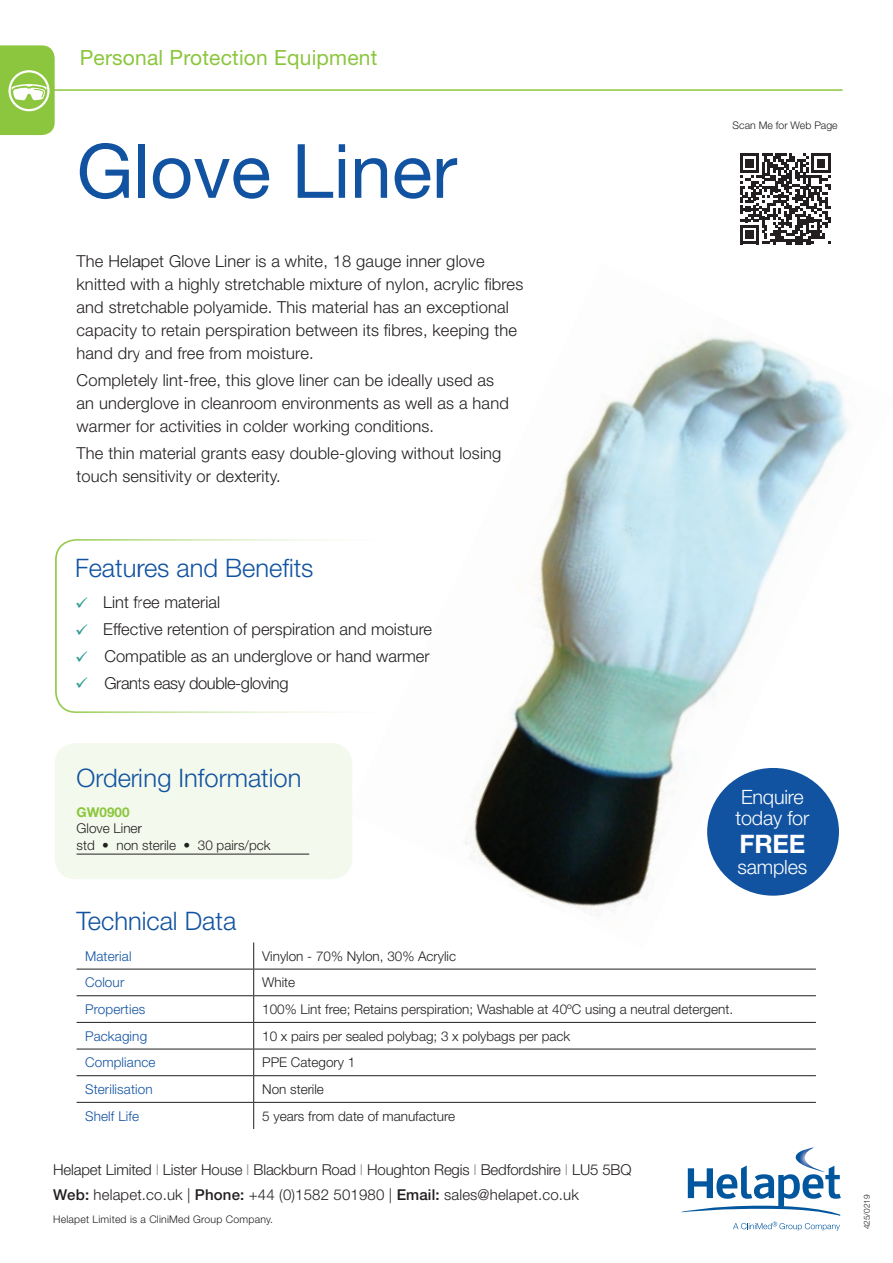
<style>
.page{position:relative;width:893px;height:1263px;background:#fff}
.page>*{position:absolute;margin:0;border:0;box-sizing:border-box;transform-origin:0 0}
.t1{font:75px "Helvetica Neue LT Std";color:#1153a1}
.t2{font:300 25.5px "Helvetica Neue LT Std";color:#1153a1}
.t3{font:700 25.5px "Helvetica Neue LT Std";color:#fff}
.t4{font:21px "Helvetica Neue LT Std";letter-spacing:.01em;color:#8bc63e}
.t5{font:300 19.8px/21px "Helvetica Neue LT Std";letter-spacing:-.01em;color:#fff}
.t6{font:300 16.5px/23px "Helvetica Neue LT Std";letter-spacing:.01em;color:#231f20}
.t7{font:300 16.5px "Helvetica Neue LT Std";letter-spacing:-.025em;color:#231f20}
.t8{font:300 15px/25.5px "Helvetica Neue LT Std";letter-spacing:-.01em;color:#231f20}
.t9{font:300 13.5px/16.5px "Helvetica Neue LT Std";color:#231f20}
.t10{font:300 13.5px "Helvetica Neue LT Std";letter-spacing:.01em;color:#1153a1}
.t11{font:700 13.5px "Helvetica Neue LT Std";color:#8bc63e}
.t12{font:300 10.5px "Helvetica Neue LT Std";letter-spacing:.02em;color:#231f20}
.t13{font:300 10.5px "Helvetica Neue LT Std";color:#231f20}
.t14{font:300 8.25px "Helvetica Neue LT Std";color:#231f20}
.s1{color:#329d94}
.s2{color:#939598}
.s3{font-weight:500}
</style>
<div class="page">
<svg style="left:681px;top:1147px;width:160px;height:69px"></svg>
<svg style="left:733px;top:1222px;width:107px;height:9px"></svg>
<div style="left:55px;top:743px;width:297px;height:136px;background:#f4f9ed;border-radius:21px"></div>
<svg style="left:740px;top:153px;width:91px;height:91px"></svg>
<hr style="left:39px;top:89px;width:804px;height:2px;background:#8bc63e">
<svg style="left:0;top:45px;width:55px;height:90px;background:#99cd56"></svg>
<div style="left:8px;top:70px;width:42px;height:41px;border:2px solid #fff;border-radius:50%"></div>
<hr style="left:77px;top:854px;width:232px;height:1px;background:#231f20">
<div style="left:55px;top:539px;width:363px;height:174px;border:2px solid #8bc63e;border-radius:20px"></div>
<div style="left:53px;top:558px;width:480px;height:131px;background:#fff"></div>
<img style="left:348px;top:336px;width:501px;height:579px">
<hr style="left:77px;top:969px;width:177px;height:1px;background:#231f20">
<hr style="left:254px;top:969px;width:562px;height:1px;background:#231f20">
<hr style="left:77px;top:995px;width:177px;height:1px;background:#231f20">
<hr style="left:254px;top:995px;width:562px;height:1px;background:#231f20">
<hr style="left:77px;top:1022px;width:177px;height:1px;background:#231f20">
<hr style="left:254px;top:1022px;width:562px;height:1px;background:#231f20">
<hr style="left:77px;top:1049px;width:177px;height:1px;background:#231f20">
<hr style="left:254px;top:1049px;width:562px;height:1px;background:#231f20">
<hr style="left:77px;top:1075px;width:177px;height:1px;background:#231f20">
<hr style="left:254px;top:1075px;width:562px;height:1px;background:#231f20">
<hr style="left:77px;top:1102px;width:177px;height:1px;background:#231f20">
<hr style="left:254px;top:1102px;width:562px;height:1px;background:#231f20">
<svg style="left:253px;top:942px;width:1px;height:187px"></svg>
<p class="t4" style="left:80px;top:45px;width:299px">Personal Protection Equipment</p>
<h1 class="t1" style="left:77px;top:126px;width:382px">Glove Liner</h1>
<p class="t6" style="left:77px;top:249px;width:448px">The Helapet Glove Liner is a white, 18 gauge inner glove knitted with a highly stretchable mixture of nylon, acrylic fibres and stretchable polyamide. This material has an exceptional capacity to retain perspiration between its fibres, keeping the hand dry and free from moisture.</p>
<p class="t6" style="left:77px;top:368px;width:434px">Completely lint-free, this glove liner can be ideally used as an underglove in cleanroom environments as well as a hand warmer for activities in colder working conditions.</p>
<p class="t6" style="left:77px;top:441px;width:426px">The thin material grants easy double-gloving without losing touch sensitivity or dexterity.</p>
<h2 class="t2" style="left:75px;top:553px;width:240px">Features and Benefits</h2>
<p class="t6" style="left:75px;top:591px;width:147px"><span class="s1">✓</span> Lint free material</p>
<p class="t6" style="left:75px;top:617px;width:359px"><span class="s1">✓</span> Effective retention of perspiration and moisture</p>
<p class="t6" style="left:75px;top:644px;width:356px"><span class="s1">✓</span> Compatible as an underglove or hand warmer</p>
<p class="t7" style="left:75px;top:673px;width:215px"><span class="s1">✓</span> Grants easy double-gloving</p>
<p class="t13" style="left:733px;top:119px;width:107px">Scan Me for Web Page</p>
<h2 class="t2" style="left:77px;top:762px;width:226px">Ordering Information</h2>
<p class="t11" style="left:77px;top:803px;width:55px">GW0900</p>
<p class="t9" style="left:77px;top:820px;width:196px">Glove Liner<br>std • non sterile • 30 pairs/pck</p>
<h2 class="t2" style="left:77px;top:906px;width:161px">Technical Data</h2>
<p class="t5" style="left:736px;top:786px;width:75px">Enquire today for</p>
<h2 class="t3" style="left:739px;top:828px;width:67px">FREE</h2>
<p class="t5" style="left:738px;top:856px;width:71px">samples</p>
<p class="t10" style="left:85px;top:947px;width:48px">Material</p>
<p class="t9" style="left:262px;top:947px;width:195px">Vinylon - 70% Nylon, 30% Acrylic</p>
<p class="t10" style="left:85px;top:974px;width:41px">Colour</p>
<p class="t9" style="left:262px;top:974px;width:34px">White</p>
<p class="t10" style="left:85px;top:1001px;width:62px">Properties</p>
<p class="t9" style="left:262px;top:1000px;width:472px">100% Lint free; Retains perspiration; Washable at 40ºC using a neutral detergent.</p>
<p class="t10" style="left:85px;top:1027px;width:64px">Packaging</p>
<p class="t9" style="left:262px;top:1027px;width:310px">10 x pairs per sealed polybag; 3 x polybags per pack</p>
<p class="t10" style="left:85px;top:1054px;width:72px">Compliance</p>
<p class="t9" style="left:262px;top:1054px;width:95px">PPE Category 1</p>
<p class="t10" style="left:85px;top:1081px;width:69px">Sterilisation</p>
<p class="t9" style="left:262px;top:1080px;width:63px">Non sterile</p>
<p class="t10" style="left:85px;top:1107px;width:55px">Shelf Life</p>
<p class="t9" style="left:262px;top:1107px;width:194px">5 years from date of manufacture</p>
<p class="t8" style="left:53px;top:1156px;width:580px">Helapet Limited <span class="s2">I</span> Lister House <span class="s2">I</span> Blackburn Road <span class="s2">I</span> Houghton Regis <span class="s2">I</span> Bedfordshire <span class="s2">I</span> LU5 5BQ<br><span class="s3">Web:</span> helapet.co.uk | <span class="s3">Phone:</span> +44 (0)1582 501980 | <span class="s3">Email:</span> sales@helapet.co.uk</p>
<p class="t12" style="left:53px;top:1213px;width:222px">Helapet Limited is a CliniMed Group Company.</p>
<p class="t14" style="left:862px;top:1229px;width:36px;rotate:-90deg">425/0219</p>
</div>
